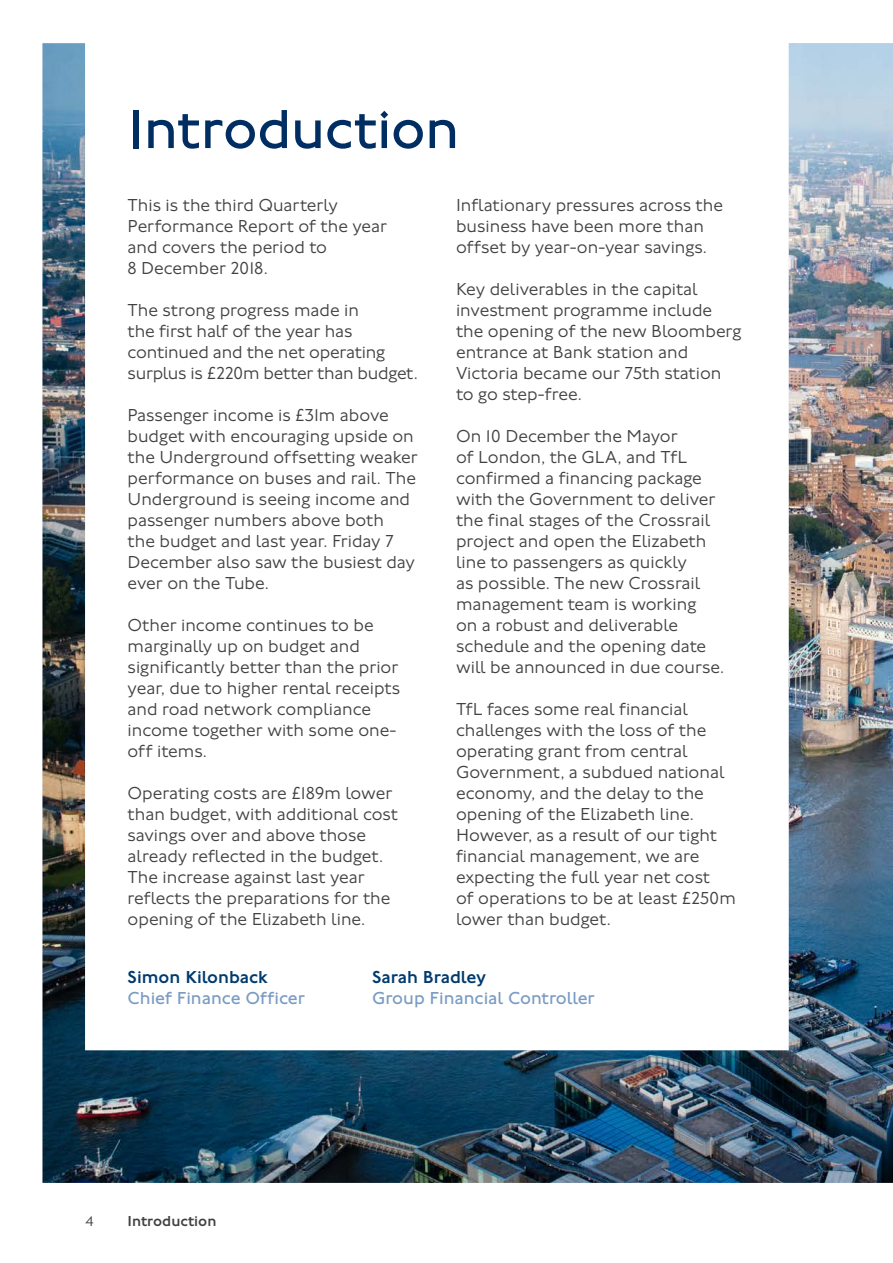
<style>
.page{position:relative;width:893px;height:1263px;background:#fff}
.page>*{position:absolute;margin:0;border:0;box-sizing:border-box;transform-origin:0 0}
.Major_Heading_38_38{font:57px "Johnston 100";letter-spacing:-.01em;color:#002e63}
.Body_12_14{font:300 18px/21px "Johnston 100";color:#414042}
.Body_12_14-2{font:18px "Johnston 100";color:#7a9bc3}
.Body_12_14-3{font:500 18px "Johnston 100";color:#013b6e}
.t1{font:500 15px "Johnston 100";color:#414042}
.t2{font:300 15px "Johnston 100";color:#414042}
</style>
<div class="page">
<img style="left:43px;top:43px;width:850px;height:1140px">
<h2 class="Major_Heading_38_38" style="left:128px;top:98px;width:333px">Introduction</h2>
<p class="Body_12_14" style="left:128px;top:195px;width:261px">This is the third Quarterly<br>Performance Report of the year and covers the period to<br>8 December 2018.</p>
<p class="Body_12_14" style="left:128px;top:300px;width:292px">The strong progress made in<br>the first half of the year has continued and the net operating surplus is £220m better than budget.</p>
<p class="Body_12_14" style="left:128px;top:405px;width:292px">Passenger income is £31m above budget with encouraging upside on the Underground offsetting weaker performance on buses and rail. The<br>Underground is seeing income and passenger numbers above both<br>the budget and last year. Friday 7<br>December also saw the busiest day ever on the Tube.</p>
<p class="Body_12_14" style="left:128px;top:615px;width:274px">Other income continues to be marginally up on budget and significantly better than the prior year, due to higher rental receipts and road network compliance income together with some one&shy;off items.</p>
<p class="Body_12_14" style="left:128px;top:783px;width:272px">Operating costs are £189m lower than budget, with additional cost savings over and above those already reflected in the budget.<br>The increase against last year reflects the preparations for the opening of the Elizabeth line.</p>
<p class="Body_12_14" style="left:456px;top:195px;width:268px">Inflationary pressures across the business have been more than offset by year-on-year savings.</p>
<p class="Body_12_14" style="left:456px;top:279px;width:287px">Key deliverables in the capital investment programme include the opening of the new Bloomberg entrance at Bank station and<br>Victoria became our 75th station to go step-free.</p>
<p class="Body_12_14" style="left:456px;top:426px;width:270px">On 10 December the Mayor<br>of London, the GLA, and TfL confirmed a financing package with the Government to deliver the final stages of the Crossrail project and open the Elizabeth line to passengers as quickly<br>as possible. The new Crossrail management team is working<br>on a robust and deliverable schedule and the opening date will be announced in due course.</p>
<p class="Body_12_14" style="left:456px;top:699px;width:281px">TfL faces some real financial challenges with the loss of the operating grant from central<br>Government, a subdued national economy, and the delay to the opening of the Elizabeth line.<br>However, as a result of our tight financial management, we are expecting the full year net cost<br>of operations to be at least £250m lower than budget.</p>
<p class="Body_12_14-3" style="left:128px;top:967px;width:142px">Simon Kilonback</p>
<p class="Body_12_14-2" style="left:128px;top:988px;width:179px">Chief Finance Officer</p>
<p class="Body_12_14-3" style="left:372px;top:967px;width:116px">Sarah Bradley</p>
<p class="Body_12_14-2" style="left:372px;top:988px;width:224px">Group Financial Controller</p>
<p class="t2" style="left:85px;top:1213px;width:10px">4</p>
<p class="t1" style="left:128px;top:1213px;width:90px">Introduction</p>
</div>
